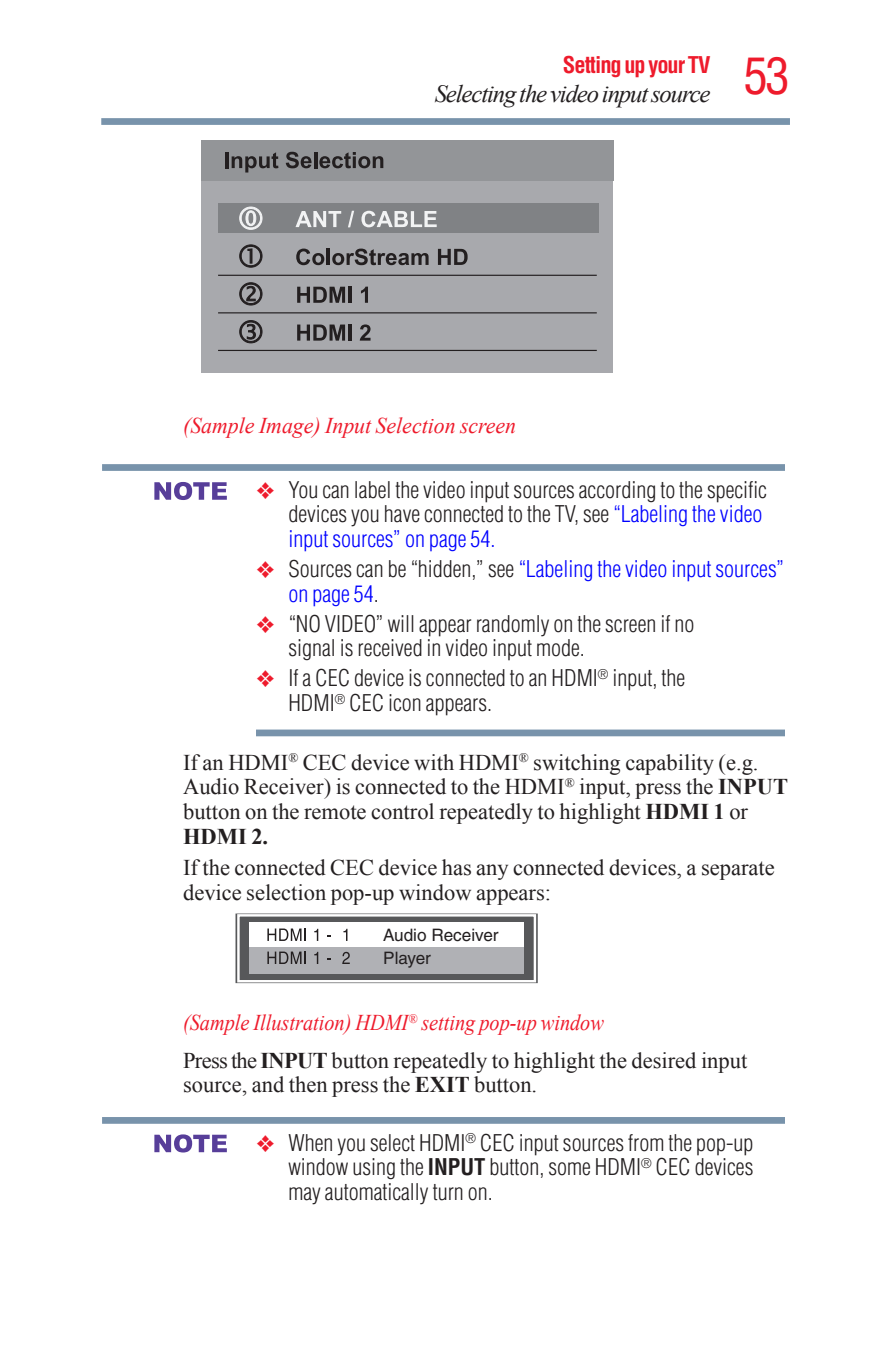
<style>
.page{position:relative;width:871px;height:1357px;background:#fff}
.page>*{position:absolute;margin:0;border:0;box-sizing:border-box;transform-origin:0 0}
.t1{font:condensed 49.5px "Helvetica";color:#ee1b2c}
.t2{font:italic 24.75px "Times New Roman";letter-spacing:-.045em;color:#231f20}
.Body{font:22.5px/24.8px "Times New Roman";color:#231f20}
.Special_Next_Bullet{font:300 condensed 22.5px/24.8px "Helvetica";color:#231f20}
.Special_Last_Bullet{font:300 condensed 22.5px/24.8px "Helvetica";color:#231f20}
.Special_Next_Bullet-2{font:300 condensed 22.5px/24.8px "Helvetica";color:#00f}
.t3{font:italic 22.5px "Times New Roman";color:#ee1b2c;scale:.9 1}
.t4{font:italic 22.5px "Times New Roman";color:#ee1b2c}
.hr-Header_Right{font:700 condensed 22.5px "Helvetica";letter-spacing:-.045em;color:#ee1b2c}
.t5{font:17.1px/22.9px "Helvetica";color:#231f20}
.s1{color:#ee1b2c}
.s2{color:#00f}
.s3{color:#231f20}
.s4{font-weight:700}
</style>
<div class="page">
<div style="left:101px;top:118px;width:689px;height:7px;background:#7893ab"></div>
<div style="left:201px;top:140px;width:412px;height:233px;background:#a8a9ad"></div>
<div style="left:201px;top:140px;width:412px;height:41px;background:#939598"></div>
<div style="left:218px;top:203px;width:381px;height:29px;background:#808285"></div>
<hr style="left:225px;top:152px;width:4px;height:16px;background:#231f20">
<svg style="left:232px;top:152px;width:46px;height:20px"></svg>
<svg style="left:286px;top:152px;width:25px;height:16px"></svg>
<hr style="left:314px;top:152px;width:3px;height:16px;background:#231f20">
<svg style="left:319px;top:152px;width:64px;height:16px"></svg>
<svg style="left:239px;top:207px;width:23px;height:23px"></svg>
<svg style="left:239px;top:245px;width:23px;height:22px"></svg>
<svg style="left:239px;top:282px;width:23px;height:23px"></svg>
<svg style="left:239px;top:320px;width:23px;height:23px"></svg>
<svg style="left:295px;top:211px;width:46px;height:16px"></svg>
<svg style="left:348px;top:211px;width:6px;height:16px"></svg>
<svg style="left:361px;top:211px;width:76px;height:16px"></svg>
<svg style="left:297px;top:287px;width:48px;height:16px"></svg>
<hr style="left:348px;top:287px;width:3px;height:16px;background:#231f20">
<svg style="left:361px;top:287px;width:7px;height:16px"></svg>
<svg style="left:297px;top:324px;width:48px;height:17px"></svg>
<hr style="left:348px;top:324px;width:3px;height:17px;background:#231f20">
<svg style="left:360px;top:324px;width:10px;height:17px"></svg>
<hr style="left:218px;top:275px;width:379px;height:1px;background:#231f20">
<hr style="left:218px;top:312px;width:379px;height:1px;background:#231f20">
<hr style="left:218px;top:350px;width:379px;height:1px;background:#231f20">
<svg style="left:296px;top:249px;width:28px;height:16px"></svg>
<hr style="left:327px;top:249px;width:3px;height:16px;background:#231f20">
<svg style="left:332px;top:249px;width:96px;height:16px"></svg>
<svg style="left:438px;top:249px;width:29px;height:16px"></svg>
<div style="left:102px;top:464px;width:682px;height:7px;background:#7893ab"></div>
<div style="left:256px;top:729px;width:528px;height:7px;background:#7893ab"></div>
<svg style="left:235px;top:913px;width:303px;height:71px"></svg>
<div style="left:102px;top:1117px;width:682px;height:7px;background:#7893ab"></div>
<svg style="left:154px;top:482px;width:73px;height:18px"></svg>
<svg style="left:154px;top:1134px;width:73px;height:18px"></svg>
<p class="hr-Header_Right" style="left:563px;top:51px;width:149px">Setting up your TV</p>
<p class="t2" style="left:435px;top:77px;width:277px">Selecting the video input source</p>
<p class="t1" style="left:743px;top:45px;width:48px">53</p>
<p class="t4" style="left:183px;top:410px;width:335px">(Sample Image) Input Selection screen</p>
<p class="Special_Next_Bullet" style="left:288px;top:477px;width:480px;text-indent:-32px"><span class="s1">❖</span> You can label the video input sources according to the specific devices you have connected to the TV, see <span class="s2">“Labeling the video input sources” on page 54.</span></p>
<p class="Special_Next_Bullet-2" style="left:288px;top:556px;width:497px;text-indent:-32px"><span class="s1">❖</span> <span class="s3">Sources can be “hidden,” see</span> “Labeling the video input sources” on page 54<span class="s3">.</span></p>
<p class="Special_Next_Bullet" style="left:288px;top:611px;width:407px;text-indent:-32px"><span class="s1">❖</span> “NO VIDEO” will appear randomly on the screen if no signal is received in video input mode.</p>
<p class="Special_Last_Bullet" style="left:288px;top:666px;width:398px;text-indent:-32px"><span class="s1">❖</span> If a CEC device is connected to an HDMI<sup>®</sup> input, the<br>HDMI<sup>®</sup> CEC icon appears.</p>
<p class="Body" style="left:183px;top:749px;width:606px">If an HDMI<sup>®</sup> CEC device with HDMI<sup>®</sup> switching capability (e.g.<br>Audio Receiver) is connected to the HDMI<sup>®</sup> input, press the <span class="s4">INPUT </span>button on the remote control repeatedly to highlight <span class="s4">HDMI 1</span> or <span class="s4">HDMI 2.</span></p>
<p class="Body" style="left:183px;top:855px;width:593px">If the connected CEC device has any connected devices, a separate device selection pop-up window appears:</p>
<p class="t5" style="left:383px;top:923px;width:117px">Audio Receiver<br>Player</p>
<p class="t3" style="left:183px;top:1007px;width:469px">(Sample Illustration) HDMI<sup>®</sup> setting pop-up window</p>
<p class="Body" style="left:183px;top:1047px;width:566px">Press the <span class="s4">INPUT</span> button repeatedly to highlight the desired input source, and then press the <span class="s4">EXIT</span> button.</p>
<p class="Special_Last_Bullet" style="left:288px;top:1130px;width:467px;text-align:justify;text-indent:-32px"><span class="s1">❖</span> When you select HDMI<sup>®</sup> CEC input sources from the pop-up window using the <span class="s4">INPUT</span> button, some HDMI<sup>®</sup> CEC devices may automatically turn on.</p>
</div>
